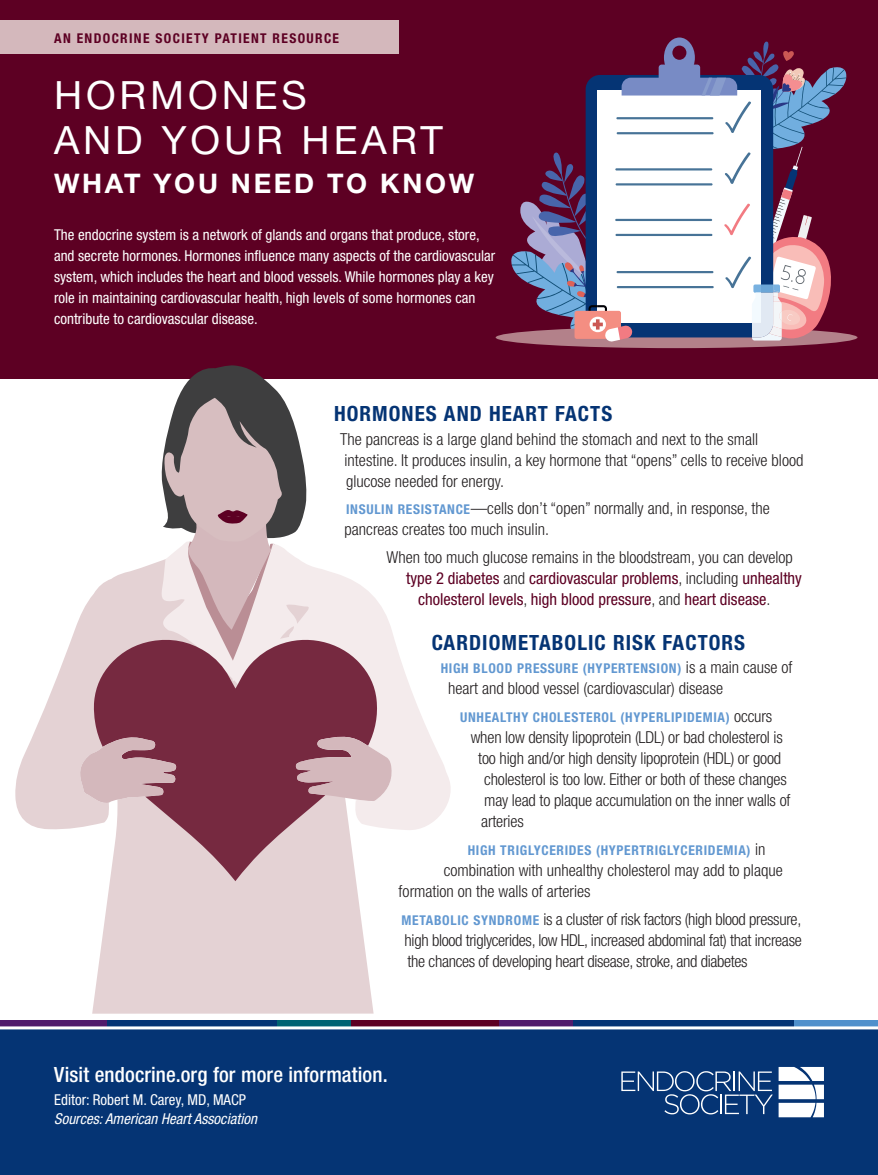
<style>
.page{position:relative;width:878px;height:1175px;background:#fff}
.page>*{position:absolute;margin:0;border:0;box-sizing:border-box;transform-origin:0 0}
.Main_Header{font:39px/45px "Helvetica Neue LT Std";letter-spacing:.1em;color:#fff}
.Main_Header__What_yo{font:700 27px "Helvetica Neue LT Std";letter-spacing:.1em;color:#fff}
.Subheader{font:700 condensed 21px "Helvetica Neue LT Std";letter-spacing:.05em;color:#053474}
.Footer_Title{font:500 condensed 21px "Helvetica Neue LT Std";letter-spacing:.005em;color:#fff}
.text{font:300 condensed 16.5px/21px "Helvetica Neue LT Std";color:#231f20}
.text-2{font:condensed 16.5px "Helvetica Neue LT Std";color:#5d0023}
.Intro_Paragraph{font:condensed 15px/21px "Helvetica Neue LT Std";color:#fff}
.Footer_editor_text{font:italic condensed 15px/19.5px "Helvetica Neue LT Std";color:#fff}
.text-3{font:700 condensed 13.5px "Helvetica Neue LT Std";letter-spacing:.05em;color:#6298d1}
.An_Endocrine_Society{font:700 condensed 13.5px "Helvetica Neue LT Std";letter-spacing:.1em;color:#5d0023}
.s1{font-weight:700;font-size:13.5px;color:#6298d1}
.s2{font-weight:300;color:#231f20}
.s3{font-weight:300;font-size:16.5px;color:#231f20}
.s4{font-style:normal}
</style>
<div class="page">
<div style="left:0;top:0;width:878px;height:378px;background:#5d0023"></div>
<div style="left:0;top:1029px;width:878px;height:145px;background:#053474"></div>
<div style="left:0;top:1019px;width:107px;height:7px;background:#511b6c"></div>
<div style="left:351px;top:1019px;width:148px;height:7px;background:#5d0023"></div>
<div style="left:107px;top:1019px;width:170px;height:7px;background:#053474"></div>
<div style="left:277px;top:1019px;width:74px;height:7px;background:#006372"></div>
<div style="left:499px;top:1019px;width:74px;height:7px;background:#511b6c"></div>
<div style="left:573px;top:1019px;width:221px;height:7px;background:#053474"></div>
<div style="left:794px;top:1019px;width:84px;height:7px;background:#5090cc"></div>
<svg style="left:621px;top:1071px;width:151px;height:43px"></svg>
<svg style="left:778px;top:1066px;width:46px;height:51px;background:#cad4e1"></svg>
<div style="left:0;top:20px;width:398px;height:34px;background:#d4b8bc"></div>
<svg style="left:15px;top:561px;width:358px;height:452px;fill:#e4d2d4"></svg>
<svg style="left:310px;top:561px;width:141px;height:269px;fill:#f4ebec"></svg>
<svg style="left:93px;top:634px;width:285px;height:247px;background:#a06a79"></svg>
<svg style="left:78px;top:734px;width:98px;height:70px;background:#c09aa2"></svg>
<svg style="left:295px;top:734px;width:98px;height:68px;background:#c19ca4"></svg>
<svg style="left:160px;top:365px;width:150px;height:304px;background:#b39fa3"></svg>
<svg style="left:495px;top:327px;width:362px;height:21px"></svg>
<svg style="left:507px;top:38px;width:341px;height:309px"></svg>
<p class="An_Endocrine_Society" style="left:54px;top:30px;width:286px">AN ENDOCRINE SOCIETY PATIENT RESOURCE</p>
<p class="Main_Header" style="left:54px;top:72px;width:390px">HORMONES<br>AND YOUR HEART</p>
<p class="Main_Header__What_yo" style="left:54px;top:167px;width:422px">WHAT YOU NEED TO KNOW</p>
<p class="Intro_Paragraph" style="left:54px;top:224px;width:442px">The endocrine system is a network of glands and organs that produce, store, and secrete hormones. Hormones influence many aspects of the cardiovascular system, which includes the heart and blood vessels. While hormones play a key role in maintaining cardiovascular health, high levels of some hormones can contribute to cardiovascular disease.</p>
<p class="Subheader" style="left:334px;top:401px;width:280px">HORMONES AND HEART FACTS</p>
<p class="text" style="left:340px;top:428px;width:465px">The pancreas is a large gland behind the stomach and next to the small intestine. It produces insulin, a key hormone that “opens” cells to receive blood glucose needed for energy.</p>
<p class="text" style="left:344px;top:498px;width:426px"><span class="s1">INSULIN RESISTANCE</span>—cells don’t “open” normally and, in response, the pancreas creates too much insulin.</p>
<p class="text" style="left:386px;top:547px;width:408px">When too much glucose remains in the bloodstream, you can develop</p>
<p class="text-2" style="left:406px;top:569px;width:397px">type 2 diabetes <span class="s2">and</span> cardiovascular problems<span class="s2">, including</span> unhealthy</p>
<p class="text-2" style="left:418px;top:590px;width:354px">cholesterol levels<span class="s2">,</span> high blood pressure<span class="s2">, and</span> heart disease<span class="s2">.</span></p>
<p class="Subheader" style="left:431px;top:629px;width:315px">CARDIOMETABOLIC RISK FACTORS</p>
<p class="text-3" style="left:440px;top:660px;width:353px">HIGH BLOOD PRESSURE (HYPERTENSION) <span class="s3">is a main cause of</span></p>
<p class="text" style="left:448px;top:677px;width:276px">heart and blood vessel (cardiovascular) disease</p>
<p class="text-3" style="left:460px;top:709px;width:313px">UNHEALTHY CHOLESTEROL (HYPERLIPIDEMIA) <span class="s3">occurs</span></p>
<p class="text" style="left:470px;top:726px;width:314px">when low density lipoprotein (LDL) or bad cholesterol is</p>
<p class="text" style="left:478px;top:747px;width:304px">too high and/or high density lipoprotein (HDL) or good</p>
<p class="text" style="left:484px;top:768px;width:304px">cholesterol is too low. Either or both of these changes</p>
<p class="text" style="left:484px;top:789px;width:308px">may lead to plaque accumulation on the inner walls of</p>
<p class="text" style="left:481px;top:810px;width:44px">arteries</p>
<p class="text-3" style="left:467px;top:841px;width:299px">HIGH TRIGLYCERIDES (HYPERTRIGLYCERIDEMIA) <span class="s3">in</span></p>
<p class="text" style="left:398px;top:859px;width:385px;text-indent:45px">combination with unhealthy cholesterol may add to plaque formation on the walls of arteries</p>
<p class="text" style="left:401px;top:908px;width:401px;text-align:justify"><span class="s1">METABOLIC SYNDROME</span> is a cluster of risk factors (high blood pressure, high blood triglycerides, low HDL, increased abdominal fat) that increase the chances of developing heart disease, stroke, and diabetes</p>
<p class="Footer_Title" style="left:54px;top:1062px;width:335px">Visit endocrine.org for more information.</p>
<p class="Footer_editor_text" style="left:54px;top:1090px;width:204px"><span class="s4">Editor: Robert M. Carey, MD, MACP<br></span>Sources: American Heart Association</p>
</div>
